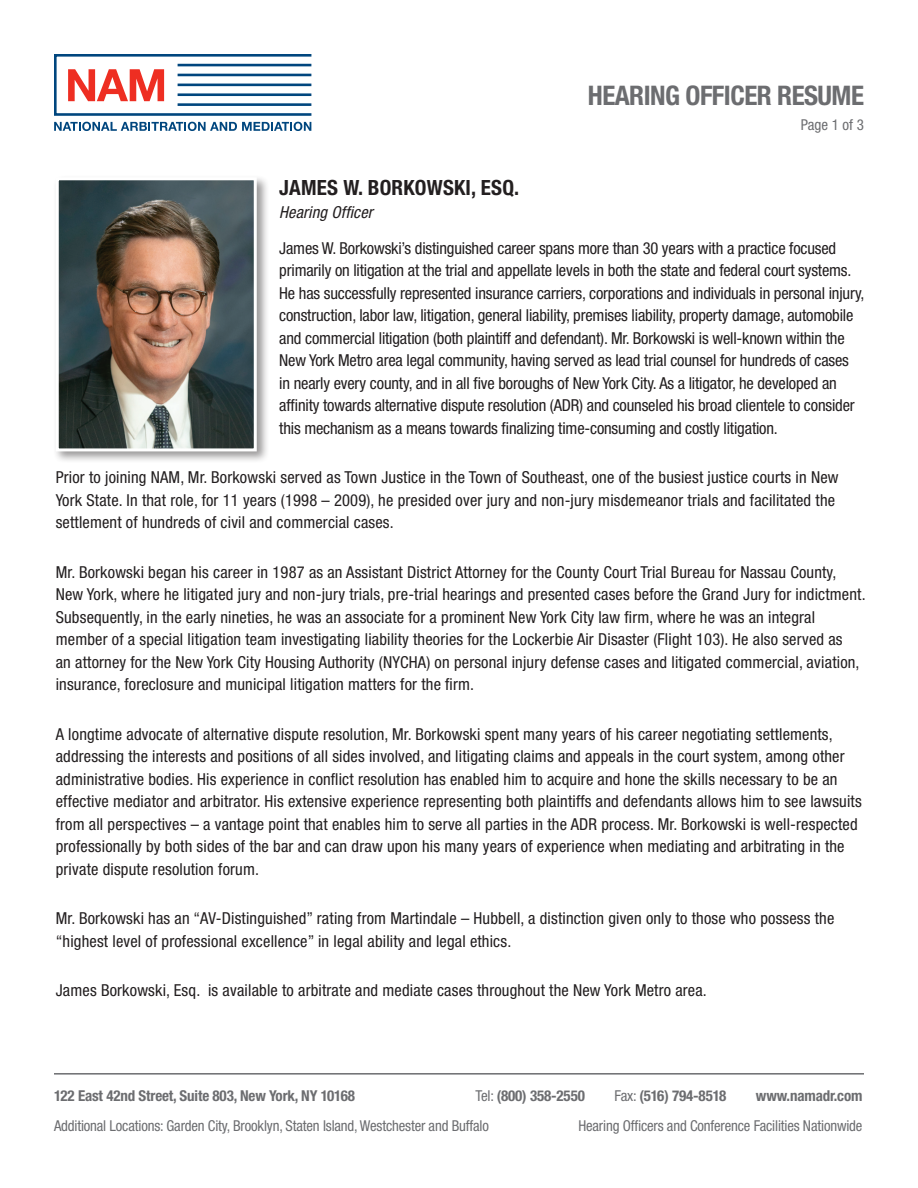
<style>
.page{position:relative;width:918px;height:1188px;background:#fff}
.page>*{position:absolute;margin:0;border:0;box-sizing:border-box;transform-origin:0 0}
.t1{font:700 condensed 27px "Helvetica Neue LT Std";letter-spacing:-.02em;color:#6c6d70}
.t2{font:700 condensed 21px "Helvetica Neue LT Std";letter-spacing:.01em;color:#231f20}
.t3{font:condensed 16.5px/22.5px "Helvetica Neue LT Std";letter-spacing:.01em;color:#231f20}
.t4{font:condensed 16.5px/22.5px "Helvetica Neue LT Std";letter-spacing:-.01em;color:#231f20}
.t5{font:italic condensed 16.5px "Helvetica Neue LT Std";letter-spacing:.01em;color:#231f20}
.t6{font:condensed 15px "Helvetica Neue LT";letter-spacing:-.01em;color:#6c6d70}
.t7{font:700 condensed 15px "Helvetica Neue LT";letter-spacing:-.01em;color:#6c6d70}
.t8{font:condensed 15px "Helvetica Neue LT Std";color:#6c6d70}
.s1{font-weight:400}
</style>
<div class="page">
<svg style="left:54px;top:54px;width:257px;height:77px"></svg>
<hr style="left:54px;top:1073px;width:810px;height:2px;background:#6c6d70">
<div style="left:53px;top:174px;width:216px;height:290px;background:#231f20;opacity:.46"></div>
<img style="left:60px;top:181px;width:193px;height:266px">
<div style="left:56px;top:177px;width:201px;height:274px;border:3px solid #fff"></div>
<h1 class="t1" style="left:588px;top:79px;width:278px">HEARING OFFICER RESUME</h1>
<p class="t8" style="left:801px;top:116px;width:65px">Page 1 of 3</p>
<p class="t2" style="left:279px;top:175px;width:242px">JAMES W. BORKOWSKI, ESQ.</p>
<p class="t5" style="left:279px;top:202px;width:95px">Hearing Officer</p>
<p class="t4" style="left:279px;top:237px;width:587px">James W. Borkowski’s distinguished career spans more than 30 years with a practice focused primarily on litigation at the trial and appellate levels in both the state and federal court systems.<br>He has successfully represented insurance carriers, corporations and individuals in personal injury, construction, labor law, litigation, general liability, premises liability, property damage, automobile and commercial litigation (both plaintiff and defendant). Mr. Borkowski is well-known within the New York Metro area legal community, having served as lead trial counsel for hundreds of cases<br>in nearly every county, and in all five boroughs of New York City. As a litigator, he developed an affinity towards alternative dispute resolution (ADR) and counseled his broad clientele to consider this mechanism as a means towards finalizing time-consuming and costly litigation.</p>
<p class="t3" style="left:56px;top:466px;width:784px">Prior to joining NAM, Mr. Borkowski served as Town Justice in the Town of Southeast, one of the busiest justice courts in New<br>York State. In that role, for 11 years (1998 – 2009), he presided over jury and non-jury misdemeanor trials and facilitated the settlement of hundreds of civil and commercial cases.</p>
<p class="t3" style="left:56px;top:561px;width:811px">Mr. Borkowski began his career in 1987 as an Assistant District Attorney for the County Court Trial Bureau for Nassau County, New York, where he litigated jury and non-jury trials, pre-trial hearings and presented cases before the Grand Jury for indictment.<br>Subsequently, in the early nineties, he was an associate for a prominent New York City law firm, where he was an integral member of a special litigation team investigating liability theories for the Lockerbie Air Disaster (Flight 103). He also served as<br>an attorney for the New York City Housing Authority (NYCHA) on personal injury defense cases and litigated commercial, aviation, insurance, foreclosure and municipal litigation matters for the firm.</p>
<p class="t3" style="left:56px;top:723px;width:807px">A longtime advocate of alternative dispute resolution, Mr. Borkowski spent many years of his career negotiating settlements, addressing the interests and positions of all sides involved, and litigating claims and appeals in the court system, among other administrative bodies. His experience in conflict resolution has enabled him to acquire and hone the skills necessary to be an effective mediator and arbitrator. His extensive experience representing both plaintiffs and defendants allows him to see lawsuits from all perspectives – a vantage point that enables him to serve all parties in the ADR process. Mr. Borkowski is well-respected professionally by both sides of the bar and can draw upon his many years of experience when mediating and arbitrating in the private dispute resolution forum.</p>
<p class="t3" style="left:56px;top:907px;width:780px">Mr. Borkowski has an “AV-Distinguished” rating from Martindale – Hubbell, a distinction given only to those who possess the “highest level of professional excellence” in legal ability and legal ethics.</p>
<p class="t3" style="left:56px;top:979px;width:653px">James Borkowski, Esq. is available to arbitrate and mediate cases throughout the New York Metro area.</p>
<p class="t7" style="left:54px;top:1087px;width:303px">122 East 42nd Street, Suite 803, New York, NY 10168</p>
<p class="t7" style="left:475px;top:1087px;width:111px"><span class="s1">Tel:</span> (800) 358-2550</p>
<p class="t7" style="left:614px;top:1087px;width:113px"><span class="s1">Fax:</span> (516) 794-8518</p>
<p class="t7" style="left:756px;top:1087px;width:108px">www.namadr.com</p>
<p class="t6" style="left:54px;top:1117px;width:436px">Additional Locations: Garden City, Brooklyn, Staten Island, Westchester and Buffalo</p>
<p class="t6" style="left:578px;top:1117px;width:286px">Hearing Officers and Conference Facilities Nationwide</p>
</div>
